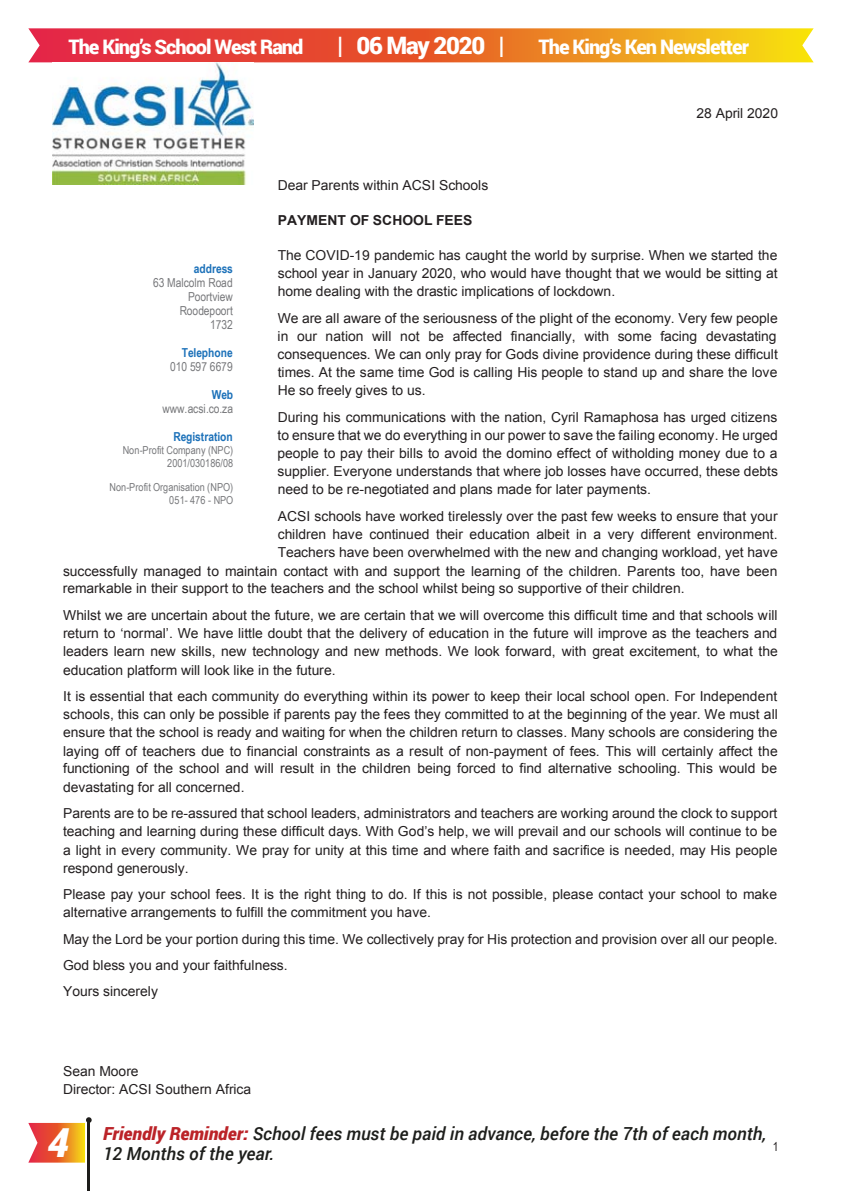
<style>
.page{position:relative;width:842px;height:1191px;background:#fff}
.page>*{position:absolute;margin:0;border:0;box-sizing:border-box;transform-origin:0 0}
.t1{font:italic 900 40px "Roboto";color:#fff}
.t2{font:900 24px "Roboto";letter-spacing:-.05em;color:#fff}
.t3{font:900 20px "Roboto";letter-spacing:-.05em;color:#fff}
.t4{font:italic 500 18px "Roboto";color:#1d1e1b}
.t5{font:13.8px/18.2px "Arial";letter-spacing:-.005em;color:#231f20;text-align:justify}
.t6{font:700 13.8px "Arial";color:#231f20}
.t7{font:12.4px/14px "Arial Narrow";letter-spacing:-.01em;color:#77787b;text-align:right}
.t8{font:700 12.4px "Arial Narrow";color:#1c71b9}
.t9{font:12.4px "Arial Narrow";color:#231f20}
.t10{font:11px/12.8px "Arial Narrow";letter-spacing:.01em;color:#77787b;text-align:right}
.s1{font-weight:900;color:#bb2328}
</style>
<div class="page">
<svg style="left:28px;top:28px;width:786px;height:34px;background:#ea7030"></svg>
<hr style="left:87px;top:1120px;width:3px;height:71px;background:#1d1c1a">
<svg style="left:28px;top:1117px;width:64px;height:45px"></svg>
<img style="left:53px;top:63px;width:200px;height:121px">
<h3 class="t3" style="left:68px;top:32px;width:236px">The King’s School West Rand</h3>
<h2 class="t2" style="left:337px;top:28px;width:169px">| 06 May 2020 |</h2>
<h3 class="t3" style="left:538px;top:32px;width:212px">The King’s Ken Newsletter</h3>
<p class="t5" style="left:696px;top:104px;width:83px">28 April 2020</p>
<p class="t5" style="left:278px;top:176px;width:212px">Dear Parents within ACSI Schools</p>
<p class="t6" style="left:278px;top:211px;width:196px">PAYMENT OF SCHOOL FEES</p>
<p class="t5" style="left:278px;top:246px;width:501px">The COVID-19 pandemic has caught the world by surprise. When we started the school year in January 2020, who would have thought that we would be sitting at home dealing with the drastic implications of lockdown.</p>
<p class="t5" style="left:278px;top:309px;width:502px">We are all aware of the seriousness of the plight of the economy. Very few people in our nation will not be affected financially, with some facing devastating consequences. We can only pray for Gods divine providence during these difficult times. At the same time God is calling His people to stand up and share the love He so freely gives to us.</p>
<p class="t5" style="left:278px;top:408px;width:502px">During his communications with the nation, Cyril Ramaphosa has urged citizens to ensure that we do everything in our power to save the failing economy. He urged people to pay their bills to avoid the domino effect of witholding money due to a supplier. Everyone understands that where job losses have occurred, these debts need to be re-negotiated and plans made for later payments.</p>
<p class="t5" style="left:278px;top:507px;width:501px">ACSI schools have worked tirelessly over the past few weeks to ensure that your</p>
<p class="t5" style="left:278px;top:525px;width:501px">children have continued their education albeit in a very different environment.</p>
<p class="t5" style="left:278px;top:543px;width:502px">Teachers have been overwhelmed with the new and changing workload, yet have</p>
<p class="t5" style="left:63px;top:562px;width:716px">successfully managed to maintain contact with and support the learning of the children. Parents too, have been</p>
<p class="t5" style="left:63px;top:579px;width:623px">remarkable in their support to the teachers and the school whilst being so supportive of their children.</p>
<p class="t5" style="left:63px;top:606px;width:716px">Whilst we are uncertain about the future, we are certain that we will overcome this difficult time and that schools will return to ‘normal’. We have little doubt that the delivery of education in the future will improve as the teachers and leaders learn new skills, new technology and new methods. We look forward, with great excitement, to what the education platform will look like in the future.</p>
<p class="t5" style="left:63px;top:687px;width:716px">It is essential that each community do everything within its power to keep their local school open. For Independent schools, this can only be possible if parents pay the fees they committed to at the beginning of the year. We must all ensure that the school is ready and waiting for when the children return to classes. Many schools are considering the laying off of teachers due to financial constraints as a result of non-payment of fees. This will certainly affect the functioning of the school and will result in the children being forced to find alternative schooling. This would be devastating for all concerned.</p>
<p class="t5" style="left:63px;top:804px;width:716px">Parents are to be re-assured that school leaders, administrators and teachers are working around the clock to support teaching and learning during these difficult days. With God’s help, we will prevail and our schools will continue to be a light in every community. We pray for unity at this time and where faith and sacrifice is needed, may His people respond generously.</p>
<p class="t5" style="left:63px;top:885px;width:716px">Please pay your school fees. It is the right thing to do. If this is not possible, please contact your school to make alternative arrangements to fulfill the commitment you have.</p>
<p class="t5" style="left:63px;top:926px;width:716px;line-height:26.2px;text-align:left">May the Lord be your portion during this time. We collectively pray for His protection and provision over all our people.<br>God bless you and your faithfulness.<br>Yours sincerely</p>
<p class="t8" style="left:194px;top:259px;width:41px">address</p>
<p class="t7" style="left:153px;top:275px;width:81px">63 Malcolm Road<br>Poortview<br>Roodepoort<br>1732</p>
<p class="t8" style="left:182px;top:343px;width:53px">Telephone</p>
<p class="t7" style="left:170px;top:359px;width:64px">010 597 6679</p>
<p class="t8" style="left:212px;top:385px;width:23px">Web</p>
<p class="t7" style="left:163px;top:401px;width:72px">www.acsi.co.za</p>
<p class="t8" style="left:173px;top:427px;width:61px">Registration</p>
<p class="t10" style="left:123px;top:443px;width:112px">Non-Profit Company (NPC)<br>2001/030186/08</p>
<p class="t10" style="left:109px;top:481px;width:125px">Non-Profit Organisation (NPO)<br>051- 476 - NPO</p>
<p class="t5" style="left:63px;top:1062px;width:190px">Sean Moore<br>Director: ACSI Southern Africa</p>
<h1 class="t1" style="left:47px;top:1114px;width:23px">4</h1>
<h3 class="t4" style="left:103px;top:1120px;width:665px"><span class="s1">Friendly Reminder:</span> School fees must be paid in advance, before the 7th of each month,</h3>
<h3 class="t4" style="left:103px;top:1140px;width:173px">12 Months of the year.</h3>
<p class="t9" style="left:773px;top:1138px;width:7px">1</p>
</div>
